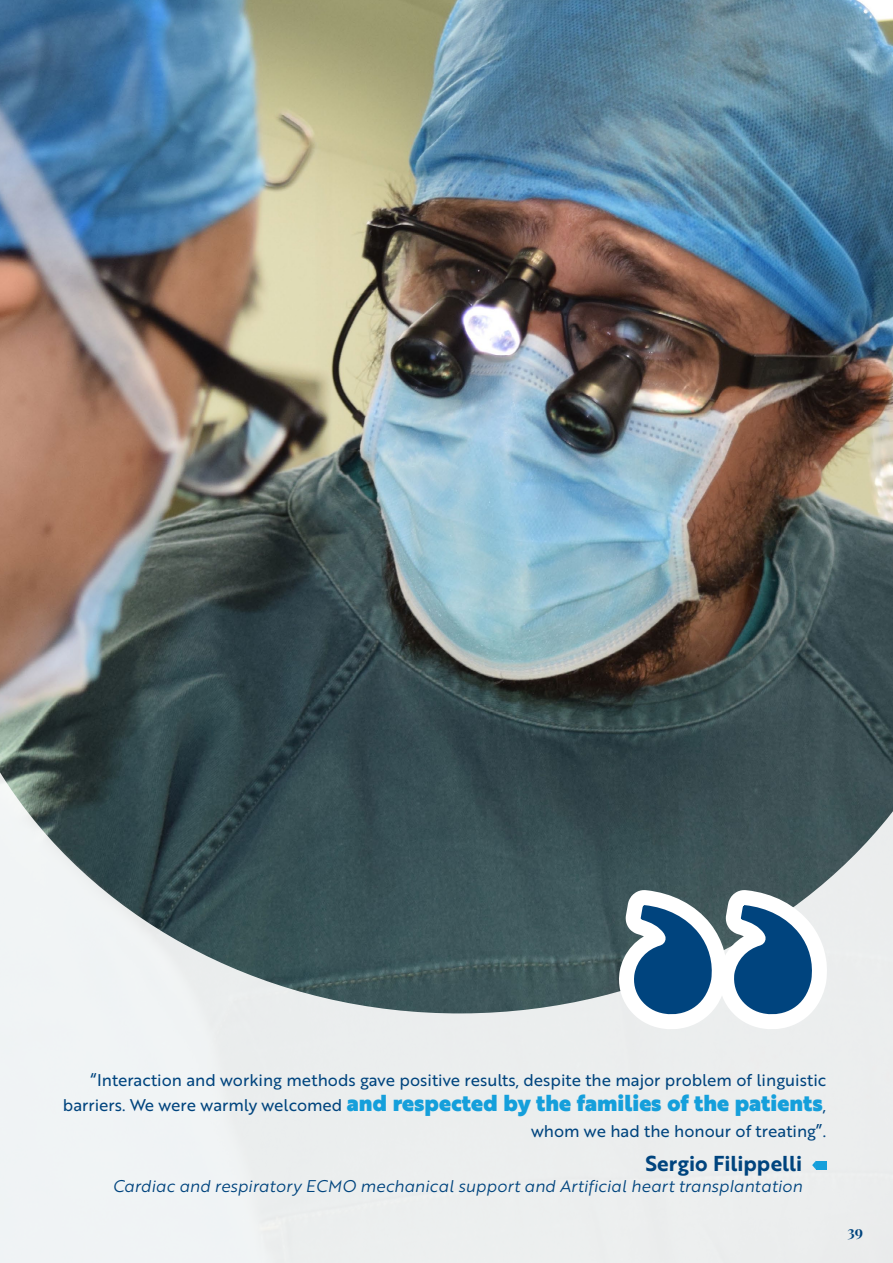
<style>
.page{position:relative;width:893px;height:1263px;background:#fff}
.page>*{position:absolute;margin:0;border:0;box-sizing:border-box;transform-origin:0 0}
.t1{font:22.5px "Brother 1816 Black";color:#159fdb}
.t2{font:21px "Brother 1816 Bold";color:#00447e}
.t3{font:16.5px "Brother 1816 Regular";color:#00447e}
.t4{font:16.5px "Brother 1816 Book Italic";color:#00447e}
.t5{font:700 15px "Playfair Display";color:#00447e}
.s1{font-family:"Brother 1816 Regular";font-size:16.5px;color:#00447e}
</style>
<div class="page">
<img style="left:0;top:0;width:893px;height:772px">
<svg style="left:0;top:772px;width:893px;height:491px;fill:#ebeeee"></svg>
<svg style="left:734px;top:881px;width:99px;height:264px"></svg>
<svg style="left:612px;top:829px;width:122px;height:380px;background:#a8b7bf"></svg>
<div style="left:816px;top:1161px;width:10px;height:8px;background:#159fdb"></div>
<svg style="left:812px;top:1161px;width:4px;height:8px"></svg>
<p class="t3" style="left:91px;top:1067px;width:737px">“Interaction and working methods gave positive results, despite the major problem of linguistic</p>
<h1 class="t1" style="left:63px;top:1085px;width:765px"><span class="s1">barriers. We were warmly welcomed</span> and respected by the families of the patients<span class="s1">,</span></h1>
<p class="t3" style="left:531px;top:1118px;width:296px">whom we had the honour of treating”.</p>
<p class="t2" style="left:646px;top:1147px;width:158px">Sergio Filippelli</p>
<p class="t4" style="left:113px;top:1174px;width:691px">Cardiac and respiratory ECMO mechanical support and Artificial heart transplantation</p>
<p class="t5" style="left:848px;top:1219px;width:17px">39</p>
</div>
